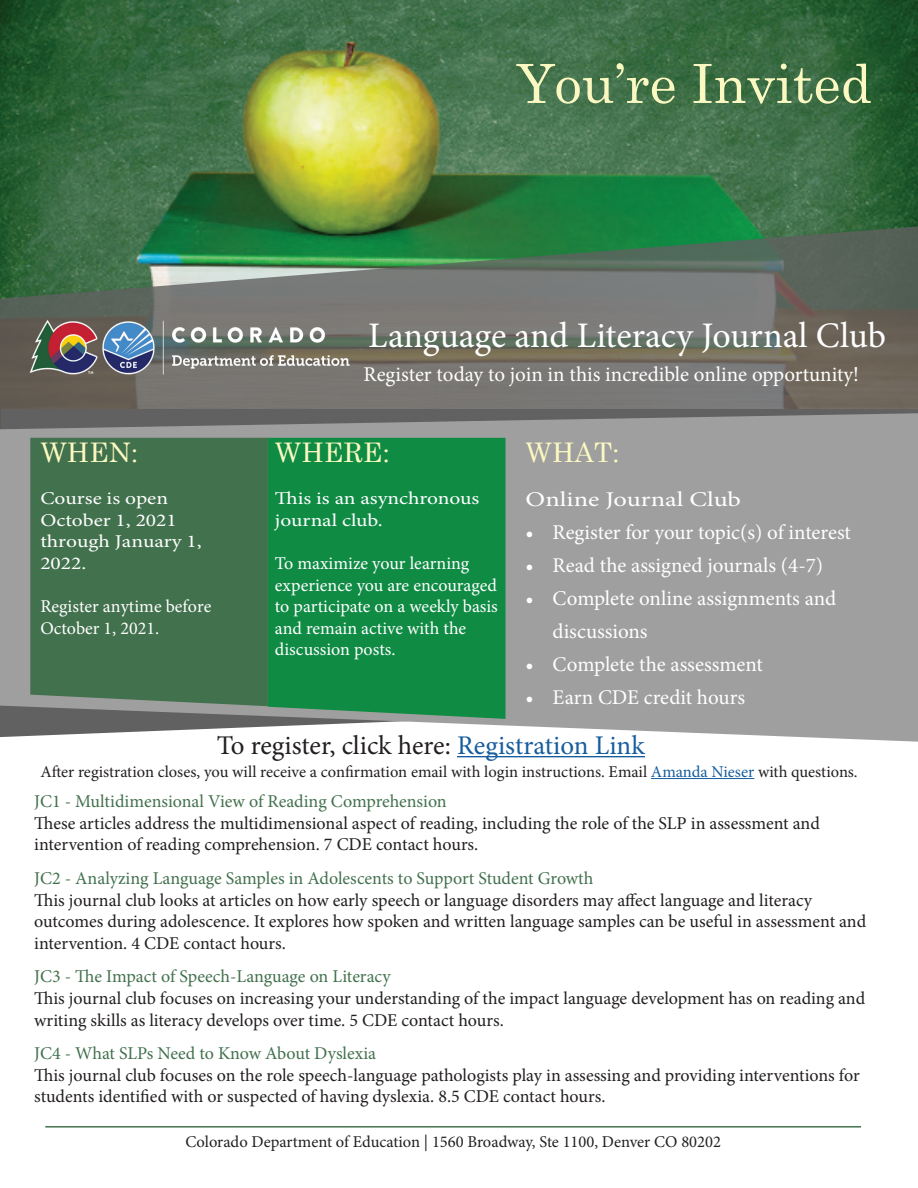
<style>
.page{position:relative;width:918px;height:1188px;background:#fff}
.page>*{position:absolute;margin:0;border:0;box-sizing:border-box;transform-origin:0 0}
.t1{font:54px "Century Schoolbook";color:#fbf8c2}
.t2{font:36px "Minion Pro";letter-spacing:-.005em;color:#fff}
.t3{font:27px "Minion Pro";color:#231f20}
.t4{font:27px "Century Schoolbook";color:#fbf8c2}
.t5{font:21px/33px "Minion Pro";color:#fff}
.t6{font:21px "Minion Pro";color:#fff;scale:1.26 1}
.t7{font:18px/21.6px "Minion Pro";color:#231f20}
.t8{font:18px "Minion Pro";color:#42714d}
.t9{font:18px/21.6px "Minion Pro";color:#fff}
.t10{font:18px/21.6px "Minion Pro";color:#fff;scale:1.19 1}
.t11{font:16.5px "Minion Pro";color:#231f20}
.s1{color:#175d9e}
</style>
<div class="page">
<img style="left:0;top:0;width:918px;height:217px">
<svg style="left:0;top:217px;width:918px;height:196px;background:#5f7361"></svg>
<img style="left:29px;top:320px;width:320px;height:54px">
<svg style="left:0;top:413px;width:918px;height:65px;background:#939392"></svg>
<svg style="left:0;top:478px;width:918px;height:264px;background:#a4a3a3"></svg>
<div style="left:30px;top:438px;width:238px;height:268px;background:#42714d"></div>
<div style="left:268px;top:438px;width:238px;height:281px;background:#0f8b44"></div>
<hr style="left:457px;top:756px;width:188px;height:1px;background:#175d9e">
<hr style="left:45px;top:1126px;width:816px;height:2px;background:#42714d">
<hr style="left:651px;top:778px;width:103px;height:1px;background:#175d9e">
<h1 class="t1" style="left:517px;top:38px;width:356px">You’re Invited</h1>
<h2 class="t2" style="left:368px;top:312px;width:519px">Language and Literacy Journal Club</h2>
<p class="t5" style="left:364px;top:358px;width:497px">Register today to join in this incredible online opportunity!</p>
<h3 class="t4" style="left:526px;top:430px;width:95px">WHAT:</h3>
<p class="t6" style="left:526px;top:486px;width:173px">Online Journal Club</p>
<p class="t5" style="left:526px;top:516px;width:327px">• Register for your topic(s) of interest</p>
<p class="t5" style="left:526px;top:549px;width:299px">• Read the assigned journals (4-7)</p>
<p class="t5" style="left:553px;top:582px;width:285px;text-indent:-27px">• Complete online assignments and discussions</p>
<p class="t5" style="left:526px;top:648px;width:239px">• Complete the assessment</p>
<p class="t5" style="left:526px;top:681px;width:221px">• Earn CDE credit hours</p>
<h3 class="t3" style="left:217px;top:727px;width:430px">To register, click here: <span class="s1">Registration Link</span></h3>
<p class="t11" style="left:40px;top:761px;width:819px">After registration closes, you will receive a confirmation email with login instructions. Email <span class="s1">Amanda Nieser</span> with questions.</p>
<h4 class="t8" style="left:34px;top:789px;width:414px">JC1 - Multidimensional View of Reading Comprehension</h4>
<p class="t7" style="left:34px;top:812px;width:787px">These articles address the multidimensional aspect of reading, including the role of the SLP in assessment and intervention of reading comprehension. 7 CDE contact hours.</p>
<h4 class="t8" style="left:34px;top:866px;width:561px">JC2 - Analyzing Language Samples in Adolescents to Support Student Growth</h4>
<p class="t7" style="left:34px;top:889px;width:834px">This journal club looks at articles on how early speech or language disorders may affect language and literacy outcomes during adolescence. It explores how spoken and written language samples can be useful in assessment and intervention. 4 CDE contact hours.</p>
<h4 class="t8" style="left:34px;top:965px;width:358px">JC3 - The Impact of Speech-Language on Literacy</h4>
<p class="t7" style="left:34px;top:988px;width:833px">This journal club focuses on increasing your understanding of the impact language development has on reading and writing skills as literacy develops over time. 5 CDE contact hours.</p>
<h4 class="t8" style="left:34px;top:1041px;width:343px">JC4 - What SLPs Need to Know About Dyslexia</h4>
<p class="t7" style="left:34px;top:1064px;width:827px">This journal club focuses on the role speech-language pathologists play in assessing and providing interventions for students identified with or suspected of having dyslexia. 8.5 CDE contact hours.</p>
<p class="t11" style="left:185px;top:1131px;width:537px">Colorado Department of Education | 1560 Broadway, Ste 1100, Denver CO 80202</p>
<p class="t4" style="left:40px;top:430px;width:99px">WHEN:</p>
<p class="t10" style="left:40px;top:488px;width:137px">Course is open<br>October 1, 2021 through January 1,<br>2022.</p>
<p class="t9" style="left:40px;top:596px;width:173px">Register anytime before<br>October 1, 2021.</p>
<h3 class="t4" style="left:275px;top:430px;width:116px">WHERE:</h3>
<p class="t10" style="left:275px;top:488px;width:173px">This is an asynchronous journal club.</p>
<p class="t9" style="left:275px;top:553px;width:224px">To maximize your learning experience you are encouraged to participate on a weekly basis and remain active with the discussion posts.</p>
</div>
